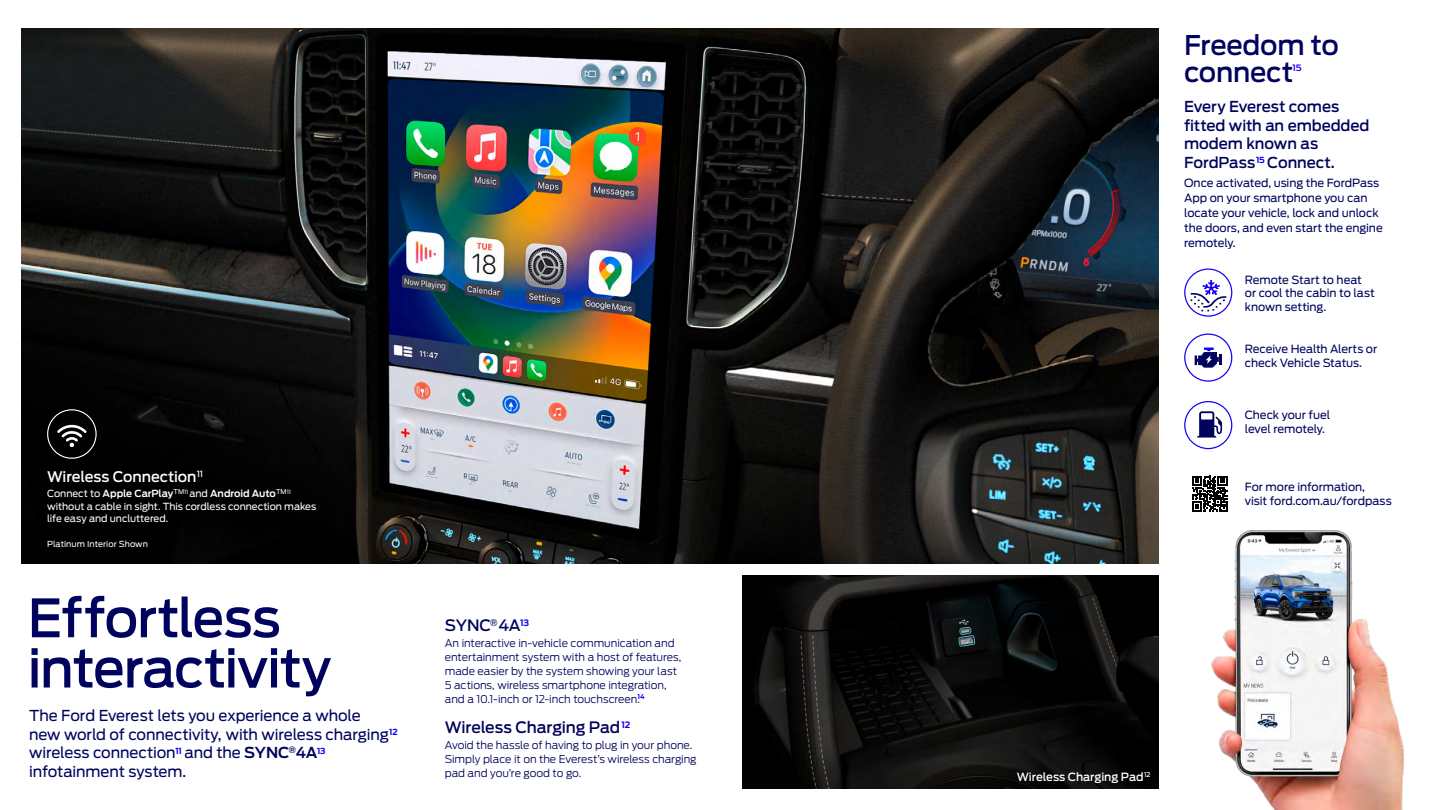
<style>
.page{position:relative;width:1440px;height:810px;background:#fff}
.page>*{position:absolute;margin:0;border:0;box-sizing:border-box;transform-origin:0 0}
.t1{font:500 52.5px/50.2px "Ford Antenna";letter-spacing:-.025em;color:#00035d}
.t2{font:500 27px/27px "Ford Antenna";letter-spacing:-.01em;color:#00035d}
.t3{font:500 15.6px "Ford Antenna";letter-spacing:-.01em;color:#00035d}
.t4{font:15px/18.8px "Ford Antenna";letter-spacing:-.01em;color:#00035d}
.t5{font:500 15px/18.8px "Ford Antenna";letter-spacing:-.005em;color:#00035d}
.t6{font:500 14.55px "Ford Antenna";letter-spacing:-.005em;color:#fff}
.t7{font:11.25px/13.5px "Ford Antenna";letter-spacing:-.005em;color:#00035d}
.t8{font:500 11.25px "Ford Antenna";letter-spacing:-.01em;color:#fff}
.t9{font:300 10.73px/14px "Ford Antenna";letter-spacing:-.01em;color:#00035d}
.t10{font:9.75px/12.8px "Ford Antenna";letter-spacing:-.005em;color:#fff}
.t11{font:600 8.77px "Ford Antenna";color:#1400fa}
.t12{font:8.25px "Ford Antenna";letter-spacing:.005em;color:#fff}
.s1{font-weight:600}
</style>
<div class="page">
<img style="left:742px;top:575px;width:416px;height:214px">
<img style="left:21px;top:29px;width:1137px;height:534px">
<img style="left:1211px;top:530px;width:193px;height:280px">
<svg style="left:47px;top:409px;width:50px;height:50px;background:#252525"></svg>
<svg style="left:1184px;top:401px;width:48px;height:48px"></svg>
<svg style="left:1184px;top:268px;width:48px;height:49px"></svg>
<svg style="left:1184px;top:333px;width:48px;height:49px"></svg>
<svg style="left:1192px;top:476px;width:36px;height:35px"></svg>
<h3 class="t6" style="left:47px;top:464px;width:158px">Wireless Connection<sup>11</sup></h3>
<p class="t10" style="left:47px;top:486px;width:271px">Connect to <span class="s1">Apple CarPlay</span><sup>TM</sup><sup>11</sup> and <span class="s1">Android Auto</span><sup>TM</sup><sup>11 </sup>without a cable in sight. This cordless connection makes life easy and uncluttered.</p>
<p class="t12" style="left:47px;top:537px;width:102px">Platinum Interior Shown</p>
<h1 class="t1" style="left:28px;top:587px;width:305px">Effortless interactivity</h1>
<h3 class="t4" style="left:29px;top:704px;width:370px">The Ford Everest lets you experience a whole<br>new world of connectivity, with wireless charging<sup>12 </sup>wireless connection<sup>11</sup> and the <span class="s1">SYNC</span><sup>®</sup><span class="s1">4A</span><sup>13 </sup>infotainment system.</h3>
<h3 class="t3" style="left:445px;top:612px;width:86px">SYNC<sup>®</sup> 4A<sup>13</sup></h3>
<p class="t9" style="left:445px;top:635px;width:238px">An interactive in-vehicle communication and entertainment system with a host of features, made easier by the system showing your last 5 actions, wireless smartphone integration, and a 10.1-inch or 12-inch touchscreen.<sup>14</sup></p>
<h3 class="t3" style="left:445px;top:714px;width:187px">Wireless Charging Pad <sup>12</sup></h3>
<p class="t9" style="left:445px;top:737px;width:253px">Avoid the hassle of having to plug in your phone.<br>Simply place it on the Everest’s wireless charging pad and you’re good to go.</p>
<h2 class="t2" style="left:1184px;top:28px;width:156px">Freedom to connect</h2>
<p class="t11" style="left:1292px;top:60px;width:11px">15</p>
<h3 class="t5" style="left:1184px;top:95px;width:187px">Every Everest comes fitted with an embedded modem known as<br>FordPass<sup>15</sup> Connect.</h3>
<p class="t7" style="left:1184px;top:175px;width:200px;line-height:15px">Once activated, using the FordPass<br>App on your smartphone you can locate your vehicle, lock and unlock the doors, and even start the engine remotely.</p>
<p class="t7" style="left:1245px;top:271px;width:131px">Remote Start to heat or cool the cabin to last known setting.</p>
<p class="t7" style="left:1245px;top:341px;width:134px">Receive Health Alerts or check Vehicle Status.</p>
<p class="t7" style="left:1245px;top:407px;width:87px">Check your fuel level remotely.</p>
<p class="t7" style="left:1245px;top:479px;width:148px">For more information,<br>visit ford.com.au/fordpass</p>
<p class="t8" style="left:1017px;top:767px;width:135px">Wireless Charging Pad<sup>12</sup></p>
</div>
